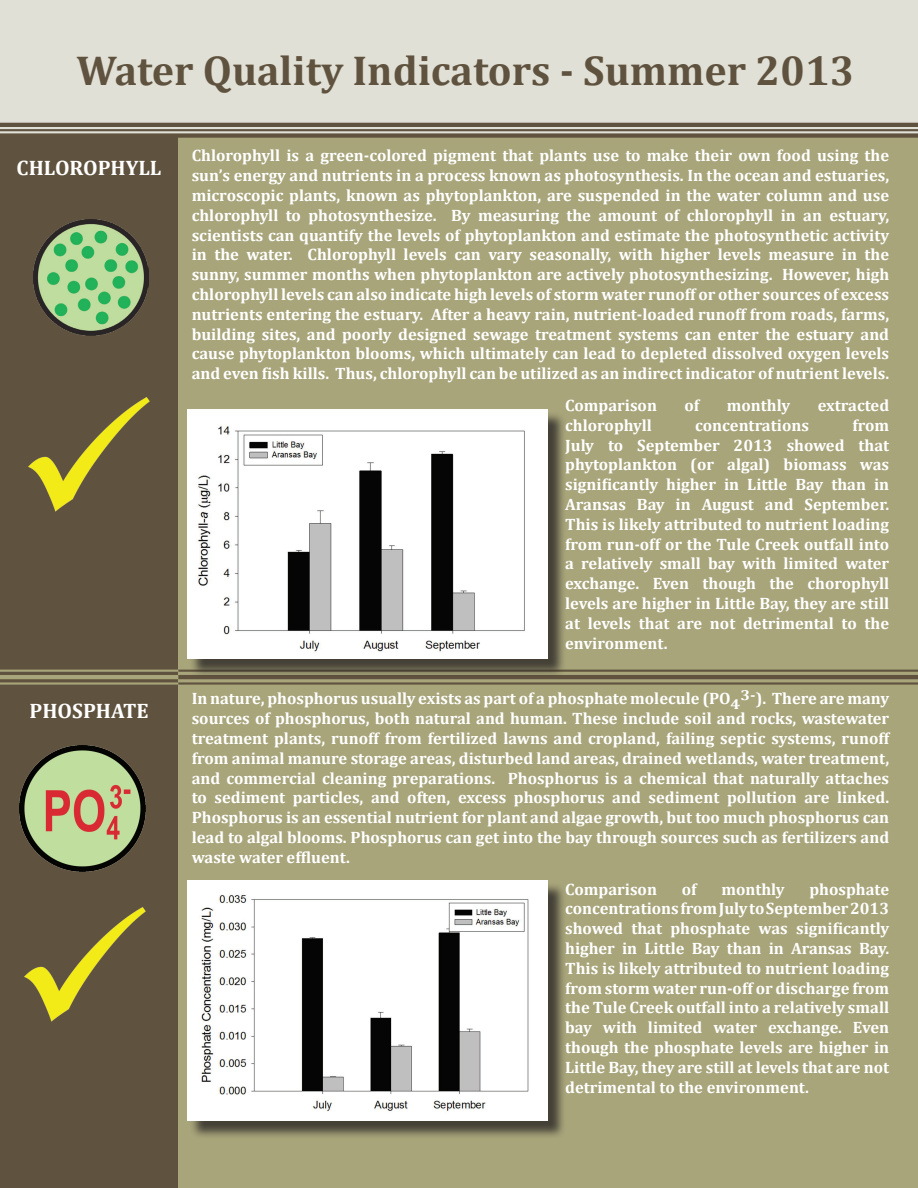
<style>
.page{position:relative;width:918px;height:1188px;background:#fff}
.page>*{position:absolute;margin:0;border:0;box-sizing:border-box;transform-origin:0 0}
.t1{font:700 42px "Cambria";color:#5f523e}
.t2{font:700 21px "Cambria";color:#fff}
.t3{font:700 16.5px/19.8px "Cambria";color:#fff;text-align:justify}
</style>
<div class="page">
<div style="left:0;top:0;width:918px;height:138px;background:#e1e0d6"></div>
<div style="left:0;top:138px;width:178px;height:1050px;background:#5f523e"></div>
<div style="left:178px;top:138px;width:740px;height:1050px;background:#a8a57b"></div>
<img style="left:33px;top:220px;width:116px;height:115px">
<hr style="left:0;top:123px;width:918px;height:4px;background:#5f523e">
<hr style="left:0;top:129px;width:918px;height:2px;background:#5f523e">
<div style="left:0;top:133px;width:918px;height:5px;background:#5f523e"></div>
<hr style="left:178px;top:670px;width:740px;height:2px;background:#5f523e">
<hr style="left:178px;top:675px;width:740px;height:4px;background:#5f523e">
<hr style="left:178px;top:682px;width:740px;height:3px;background:#5f523e">
<hr style="left:0;top:670px;width:178px;height:2px;background:#a8a57b">
<hr style="left:0;top:675px;width:178px;height:4px;background:#a8a57b">
<hr style="left:0;top:682px;width:178px;height:3px;background:#a8a57b">
<div style="left:189px;top:412px;width:377px;height:265px;background:#231f20;opacity:.75"></div>
<img style="left:187px;top:409px;width:360px;height:250px">
<img style="left:29px;top:397px;width:120px;height:115px">
<img style="left:19px;top:746px;width:126px;height:126px">
<img style="left:25px;top:907px;width:120px;height:115px">
<div style="left:189px;top:882px;width:377px;height:257px;background:#231f20;opacity:.75"></div>
<img style="left:187px;top:880px;width:360px;height:240px">
<h1 class="t1" style="left:77px;top:41px;width:780px">Water Quality Indicators - Summer 2013</h1>
<p class="t2" style="left:17px;top:153px;width:27px">Chloro</p>
<p class="t2" style="left:98px;top:153px;width:53px">phyll</p>
<p class="t2" style="left:30px;top:696px;width:119px">PHOSPHATE</p>
<p class="t3" style="left:192px;top:145px;width:699px">Chlorophyll is a green-colored pigment that plants use to make their own food using the sun’s energy and nutrients in a process known as photosynthesis. In the ocean and estuaries, microscopic plants, known as phytoplankton, are suspended in the water column and use chlorophyll to photosynthesize. By measuring the amount of chlorophyll in an estuary, scientists can quantify the levels of phytoplankton and estimate the photosynthetic activity in the water. Chlorophyll levels can vary seasonally, with higher levels measure in the sunny, summer months when phytoplankton are actively photosynthesizing. However, high chlorophyll levels can also indicate high levels of storm water runoff or other sources of excess nutrients entering the estuary. After a heavy rain, nutrient-loaded runoff from roads, farms, building sites, and poorly designed sewage treatment systems can enter the estuary and cause phytoplankton blooms, which ultimately can lead to depleted dissolved oxygen levels and even fish kills. Thus, chlorophyll can be utilized as an indirect indicator of nutrient levels.</p>
<p class="t3" style="left:565px;top:395px;width:93px">Comparison</p>
<p class="t3" style="left:685px;top:395px;width:16px">of</p>
<p class="t3" style="left:727px;top:395px;width:65px">monthly</p>
<p class="t3" style="left:818px;top:395px;width:73px">extracted</p>
<p class="t3" style="left:565px;top:415px;width:88px">chlorophyll</p>
<p class="t3" style="left:695px;top:415px;width:115px">concentrations</p>
<p class="t3" style="left:565px;top:415px;width:326px;text-indent:287px">from July to September 2013 showed that phytoplankton (or algal) biomass was significantly higher in Little Bay than in Aransas Bay in August and September.<br>This is likely attributed to nutrient loading from run-off or the Tule Creek outfall into a relatively small bay with limited water exchange. Even though the chorophyll levels are higher in Little Bay, they are still at levels that are not detrimental to the environment.</p>
<p class="t3" style="left:192px;top:688px;width:699px">In nature, phosphorus usually exists as part of a phosphate molecule (PO<sub>4</sub><sup>3-</sup>). There are many sources of phosphorus, both natural and human. These include soil and rocks, wastewater treatment plants, runoff from fertilized lawns and cropland, failing septic systems, runoff from animal manure storage areas, disturbed land areas, drained wetlands, water treatment, and commercial cleaning preparations. Phosphorus is a chemical that naturally attaches to sediment particles, and often, excess phosphorus and sediment pollution are linked.<br>Phosphorus is an essential nutrient for plant and algae growth, but too much phosphorus can lead to algal blooms. Phosphorus can get into the bay through sources such as fertilizers and waste water effluent.</p>
<p class="t3" style="left:565px;top:878px;width:93px">Comparison</p>
<p class="t3" style="left:682px;top:878px;width:16px">of</p>
<p class="t3" style="left:721px;top:878px;width:65px">monthly</p>
<p class="t3" style="left:565px;top:878px;width:326px;text-indent:244px">phosphate concentrations from July to September 2013 showed that phosphate was significantly higher in Little Bay than in Aransas Bay.<br>This is likely attributed to nutrient loading from storm water run-off or discharge from the Tule Creek outfall into a relatively small bay with limited water exchange. Even though the phosphate levels are higher in Little Bay, they are still at levels that are not detrimental to the environment.</p>
</div>
